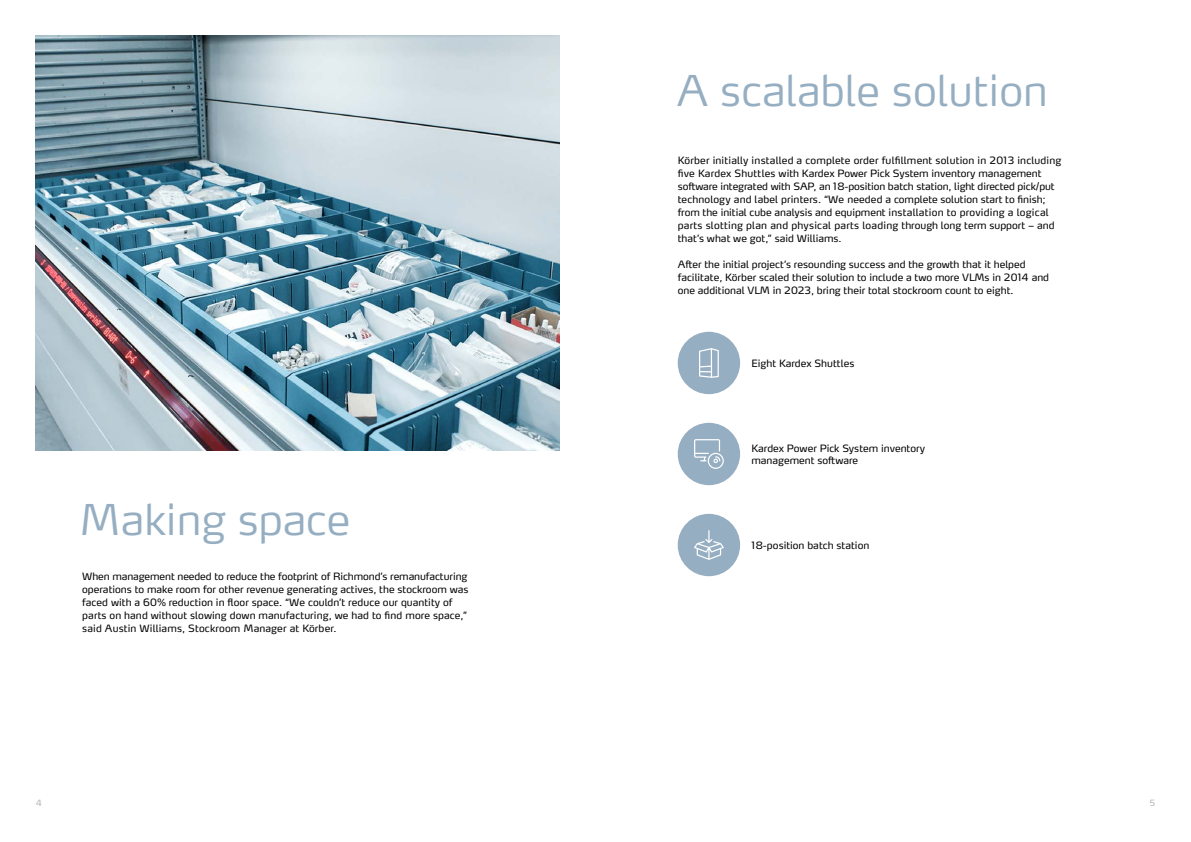
<style>
.page{position:relative;width:1191px;height:842px;background:#fff}
.page>*{position:absolute;margin:0;border:0;box-sizing:border-box;transform-origin:0 0}
.t1{font:300 42px "Max Pro";color:#96aec2}
.t2{font:10px/13px "Max Pro";color:#000}
.t3{font:300 8.5px "Max Pro";color:#a8aca9}
</style>
<div class="page">
<div style="left:677px;top:332px;width:63px;height:62px;background:#96aec2;border-radius:50%"></div>
<svg style="left:699px;top:348px;width:20px;height:30px"></svg>
<div style="left:677px;top:423px;width:63px;height:62px;background:#96aec2;border-radius:50%"></div>
<svg style="left:694px;top:439px;width:30px;height:30px"></svg>
<div style="left:677px;top:514px;width:63px;height:62px;background:#96aec2;border-radius:50%"></div>
<svg style="left:694px;top:530px;width:30px;height:30px"></svg>
<img style="left:36px;top:36px;width:524px;height:414px">
<h1 class="t1" style="left:677px;top:55px;width:372px">A scalable solution</h1>
<p class="t2" style="left:677px;top:153px;width:385px">Körber initially installed a complete order fulfillment solution in 2013 including five Kardex Shuttles with Kardex Power Pick System inventory management software integrated with SAP, an 18-position batch station, light directed pick/put technology and label printers. “We needed a complete solution start to finish; from the initial cube analysis and equipment installation to providing a logical parts slotting plan and physical parts loading through long term support – and that’s what we got,” said Williams.</p>
<p class="t2" style="left:677px;top:257px;width:373px">After the initial project’s resounding success and the growth that it helped facilitate, Körber scaled their solution to include a two more VLMs in 2014 and one additional VLM in 2023, bring their total stockroom count to eight.</p>
<p class="t2" style="left:751px;top:356px;width:104px">Eight Kardex Shuttles</p>
<h1 class="t1" style="left:79px;top:484px;width:273px">Making space</h1>
<p class="t2" style="left:82px;top:569px;width:388px">When management needed to reduce the footprint of Richmond’s remanufacturing operations to make room for other revenue generating actives, the stockroom was faced with a 60% reduction in floor space. “We couldn’t reduce our quantity of parts on hand without slowing down manufacturing, we had to find more space,” said Austin Williams, Stockroom Manager at Körber.</p>
<p class="t2" style="left:751px;top:441px;width:175px;line-height:12px">Kardex Power Pick System inventory management software</p>
<p class="t2" style="left:751px;top:538px;width:119px">18-position batch station</p>
<p class="t3" style="left:36px;top:796px;width:8px">4</p>
<p class="t3" style="left:1150px;top:796px;width:7px">5</p>
</div>
